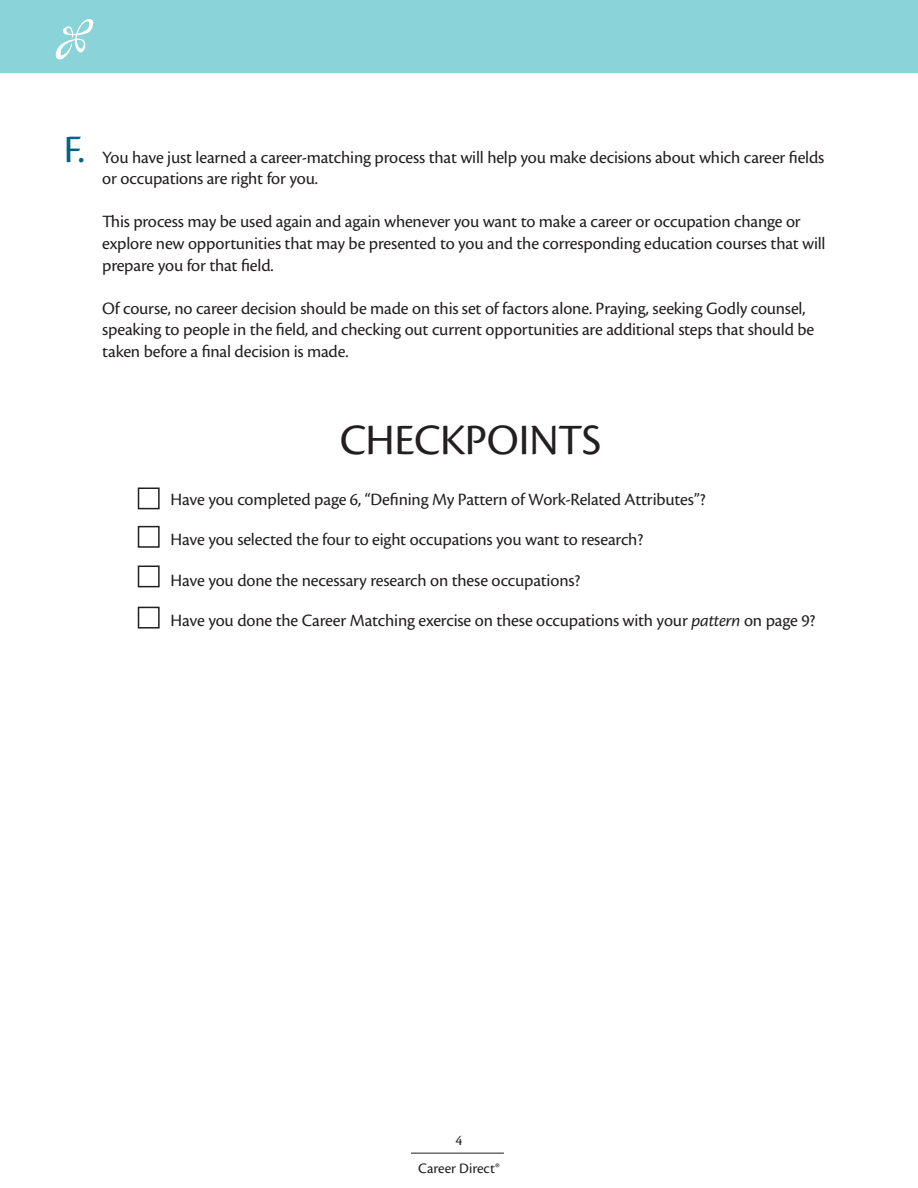
<style>
.page{position:relative;width:918px;height:1188px;background:#fff}
.page>*{position:absolute;margin:0;border:0;box-sizing:border-box;transform-origin:0 0}
.t1{font:45px "Cronos Pro";letter-spacing:-.01em;color:#231f20}
.t2{font:40.5px "Cronos Pro";color:#016482}
.t3{font:18px/21.6px "Cronos Pro";letter-spacing:-.01em;color:#231f20}
.t4{font:15px "Cronos Pro";letter-spacing:.005em;color:#231f20}
.s1{font-style:italic}
</style>
<div class="page">
<hr style="left:411px;top:1153px;width:93px;height:1px;background:#231f20">
<div style="left:0;top:0;width:918px;height:73px;background:#8ad3d8"></div>
<svg style="left:56px;top:19px;width:38px;height:41px"></svg>
<div style="left:138px;top:488px;width:22px;height:21px;border:2px solid #231f20"></div>
<div style="left:138px;top:526px;width:22px;height:22px;border:2px solid #231f20"></div>
<div style="left:138px;top:566px;width:22px;height:21px;border:2px solid #231f20"></div>
<div style="left:138px;top:607px;width:22px;height:22px;border:2px solid #231f20"></div>
<p class="t2" style="left:64px;top:126px;width:23px">F.</p>
<p class="t3" style="left:102px;top:146px;width:724px">You have just learned a career-matching process that will help you make decisions about which career fields or occupations are right for you.</p>
<p class="t3" style="left:102px;top:211px;width:725px">This process may be used again and again whenever you want to make a career or occupation change or explore new opportunities that may be presented to you and the corresponding education courses that will prepare you for that field.</p>
<p class="t3" style="left:102px;top:297px;width:714px">Of course, no career decision should be made on this set of factors alone. Praying, seeking Godly counsel, speaking to people in the field, and checking out current opportunities are additional steps that should be taken before a final decision is made.</p>
<p class="t1" style="left:340px;top:414px;width:263px">CHECKPOINTS</p>
<p class="t3" style="left:171px;top:488px;width:536px">Have you completed page 6, “Defining My Pattern of Work-Related Attributes”?</p>
<p class="t3" style="left:171px;top:529px;width:474px">Have you selected the four to eight occupations you want to research?</p>
<p class="t3" style="left:171px;top:569px;width:411px">Have you done the necessary research on these occupations?</p>
<p class="t3" style="left:171px;top:610px;width:646px">Have you done the Career Matching exercise on these occupations with your <span class="s1">pattern</span> on page 9?</p>
<p class="t4" style="left:456px;top:1132px;width:8px">4</p>
<p class="t4" style="left:418px;top:1160px;width:83px">Career Direct®</p>
</div>
